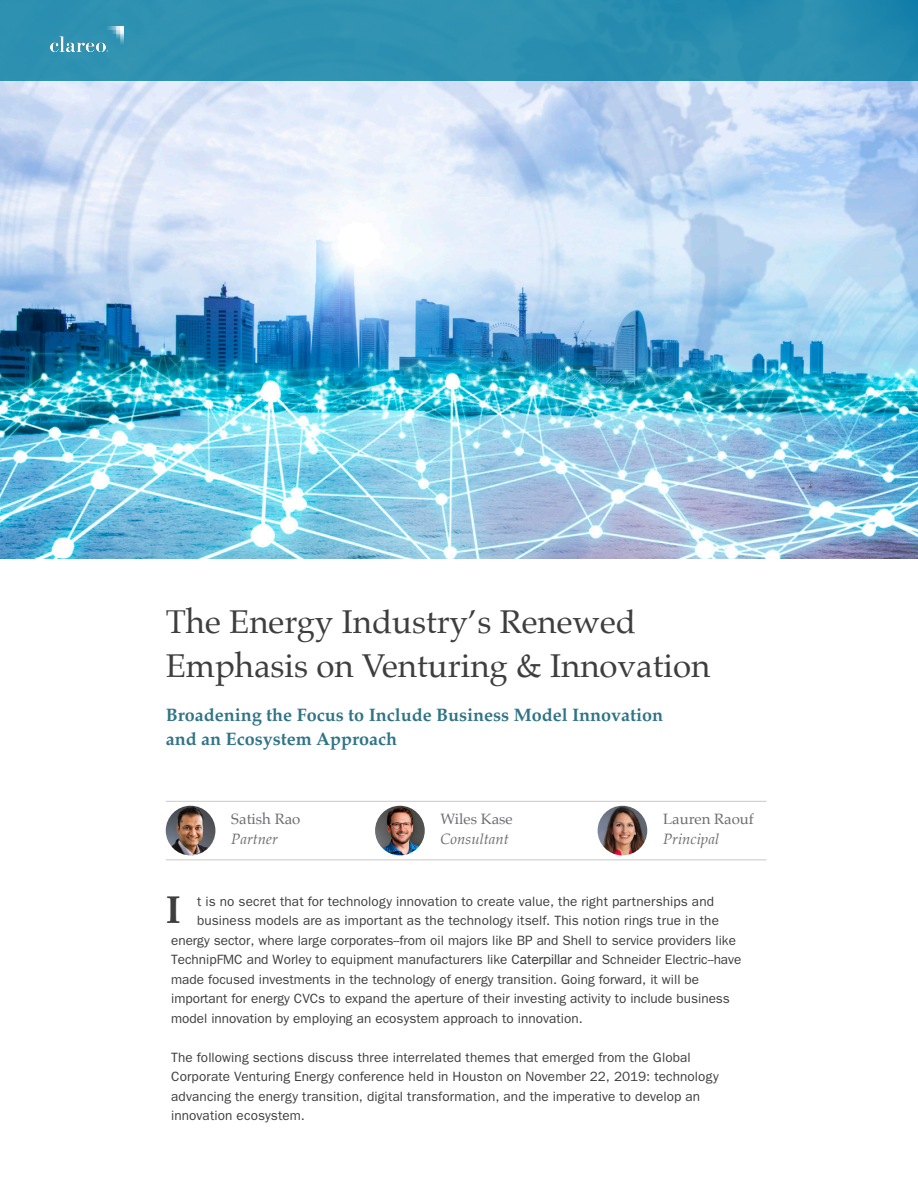
<style>
.page{position:relative;width:918px;height:1188px;background:#fff}
.page>*{position:absolute;margin:0;border:0;box-sizing:border-box;transform-origin:0 0}
.Cover_Title{font:700 39px "Palatino";color:#3e3e3f}
.Cover_Title-2{font:33px/43.5px "Palatino";color:#3e3e3f}
.Cover_Title-3{font:700 18px/24px "Palatino";color:#307486}
.t1{font:15px/19.5px "Palatino";color:#6c6d70}
.t2{font:italic 15px/19.5px "Palatino";color:#6c6d70}
.Body{font:13.5px/19.5px "Franklin Gothic";letter-spacing:.005em;color:#3e3e3f}
.s1{font-style:italic}
.s2{font-style:normal}
.s3{font-family:"Helvetica Neue"}
</style>
<div class="page">
<img style="left:0;top:81px;width:918px;height:477px">
<img style="left:166px;top:806px;width:49px;height:49px;border-radius:25px">
<img style="left:598px;top:806px;width:49px;height:49px;border-radius:25px">
<img style="left:375px;top:806px;width:50px;height:49px;border-radius:25px">
<hr style="left:166px;top:801px;width:600px;height:1px;background:#c7c8ca">
<hr style="left:166px;top:860px;width:600px;height:1px;background:#c7c8ca">
<div style="left:0;top:0;width:918px;height:81px;background:#2e91b1"></div>
<img style="left:50px;top:26px;width:74px;height:25px">
<p class="Cover_Title-2" style="left:166px;top:600px;width:546px">The Energy Industry’s Renewed<br>Emphasis on Venturing &amp; Innovation</p>
<p class="Cover_Title-3" style="left:166px;top:702px;width:499px">Broadening the Focus to Include Business Model Innovation and an Ecosystem Approach</p>
<p class="t1" style="left:231px;top:809px;width:71px">Satish Rao<br><span class="s1">Partner</span></p>
<p class="t1" style="left:663px;top:809px;width:92px">Lauren Raouf<br><span class="s1">Principal</span></p>
<p class="t2" style="left:441px;top:809px;width:74px"><span class="s2">Wiles Kase<br></span>Consultant</p>
<p class="Body" style="left:197px;top:891px;width:518px">t is no secret that for technology innovation to create value, the right partnerships and</p>
<p class="Body" style="left:171px;top:911px;width:572px;text-indent:26px">business models are as important as the technology itself. This notion rings true in the energy sector, where large corporates--from oil majors like BP and Shell to service providers like TechnipFMC and Worley to equipment manufacturers like C<span class="s3">aterpillar</span> and Schneider Electric--have made focused investments in the technology of energy transition. Going forward, it will be important for energy CVCs to expand the aperture of their investing activity to include business model innovation by employing an ecosystem approach to innovation.</p>
<p class="Body" style="left:171px;top:1047px;width:549px">The following sections discuss three interrelated themes that emerged from the Global Corporate Venturing Energy conference held in Houston on November 22, 2019: technology advancing the energy transition, digital transformation, and the imperative to develop an innovation ecosystem.</p>
<p class="Cover_Title" style="left:166px;top:877px;width:17px">I</p>
</div>
